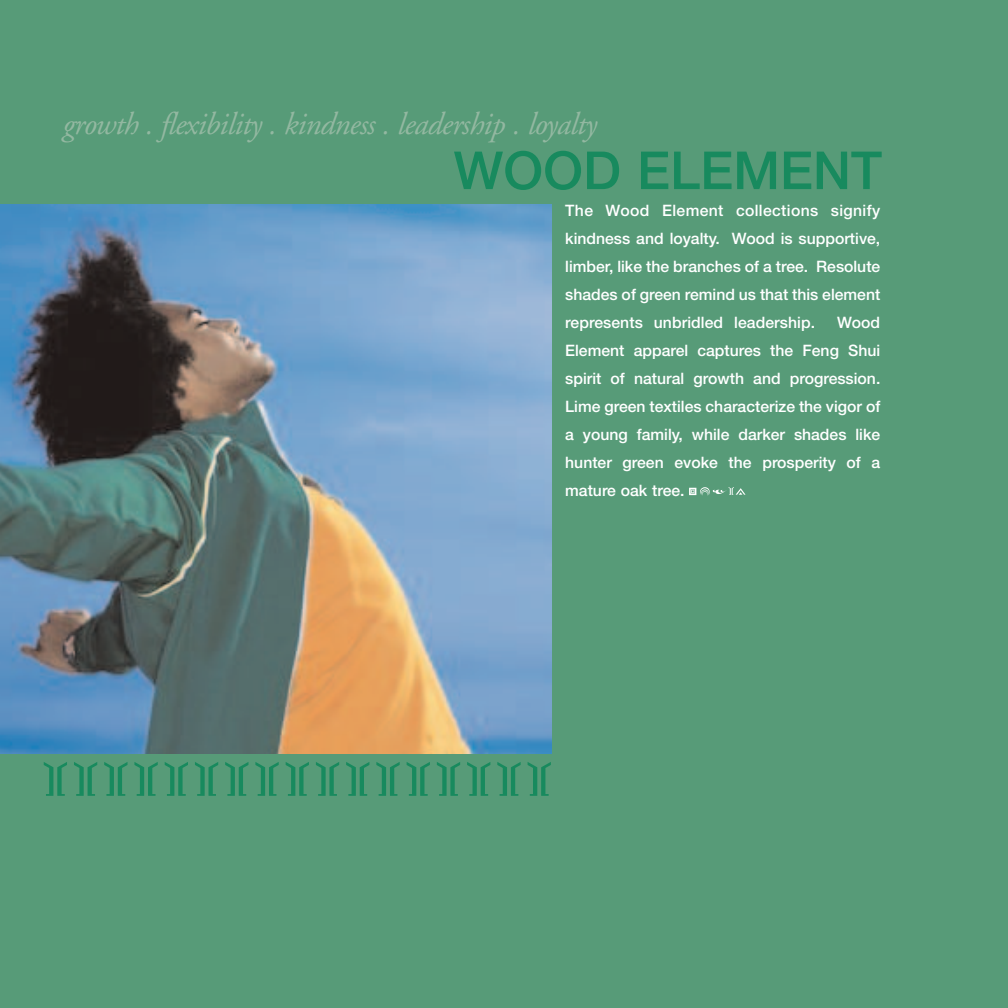
<style>
.page{position:relative;width:1008px;height:1008px;background:#579b78}
.page>*{position:absolute;margin:0;border:0;box-sizing:border-box;transform-origin:0 0}
.t1{font:500 52.5px "Helvetica Neue";color:#188a5e}
.t2{font:italic 31.5px "Adobe Garamond";letter-spacing:-.025em;color:#93b8a1}
.t3{font:500 15.75px/28px "Helvetica Neue";color:#fff;text-align:justify}
</style>
<div class="page">
<img style="left:0;top:205px;width:551px;height:549px">
<svg style="left:44px;top:762px;width:23px;height:34px"></svg>
<svg style="left:74px;top:762px;width:23px;height:34px"></svg>
<svg style="left:104px;top:762px;width:24px;height:34px"></svg>
<svg style="left:134px;top:762px;width:24px;height:34px"></svg>
<svg style="left:165px;top:762px;width:23px;height:34px"></svg>
<svg style="left:195px;top:762px;width:23px;height:34px"></svg>
<svg style="left:225px;top:762px;width:23px;height:34px"></svg>
<svg style="left:255px;top:762px;width:24px;height:34px"></svg>
<svg style="left:286px;top:762px;width:23px;height:34px"></svg>
<svg style="left:316px;top:762px;width:23px;height:34px"></svg>
<svg style="left:346px;top:762px;width:23px;height:34px"></svg>
<svg style="left:376px;top:762px;width:24px;height:34px"></svg>
<svg style="left:407px;top:762px;width:23px;height:34px"></svg>
<svg style="left:437px;top:762px;width:23px;height:34px"></svg>
<svg style="left:467px;top:762px;width:23px;height:34px"></svg>
<svg style="left:497px;top:762px;width:24px;height:34px"></svg>
<svg style="left:528px;top:762px;width:23px;height:34px"></svg>
<svg style="left:689px;top:487px;width:57px;height:9px"></svg>
<h2 class="t2" style="left:63px;top:112px;width:535px">growth . flexibility . kindness . leadership . loyalty</h2>
<h1 class="t1" style="left:454px;top:152px;width:430px">WOOD ELEMENT</h1>
<p class="t3" style="left:565px;top:198px;width:317px">The Wood Element collections signify kindness and loyalty. Wood is supportive, limber, like the branches of a tree. Resolute shades of green remind us that this element represents unbridled leadership.</p>
<p class="t3" style="left:565px;top:310px;width:317px;text-indent:272px">Wood Element apparel captures the Feng Shui spirit of natural growth and progression.<br>Lime green textiles characterize the vigor of a young family, while darker shades like hunter green evoke the prosperity of a mature oak tree.</p>
</div>
